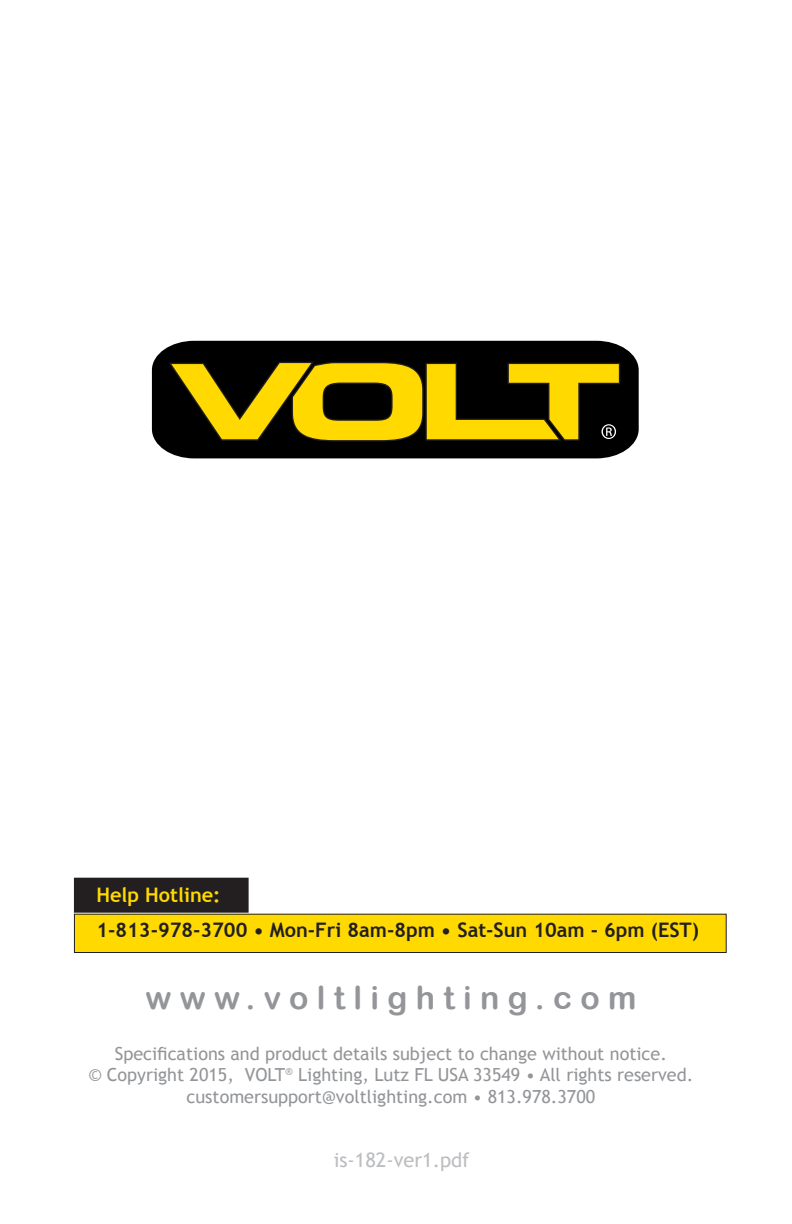
<style>
.page{position:relative;width:792px;height:1224px;background:#fff}
.page>*{position:absolute;margin:0;border:0;box-sizing:border-box;transform-origin:0 0}
.spec_bullets{font:32px "Arial Rounded MT Bold";letter-spacing:.26em;color:#939598}
.t1{font:700 20px "Trebuchet MS";color:#231f20}
.spec_bullets-2{font:20px "Trebuchet MS";color:#bcbdc0}
.t2{font:700 20px "Trebuchet MS";color:#ffd900}
.copyright{font:18px/21.6px "Trebuchet MS";color:#939598;text-align:center}
</style>
<div class="page">
<div style="left:152px;top:341px;width:487px;height:117px;background:#000001"></div>
<svg style="left:168px;top:360px;width:454px;height:83px;background:#7f6c02"></svg>
<div style="left:74px;top:914px;width:652px;height:39px;background:#ffd900"></div>
<div style="left:74px;top:914px;width:652px;height:39px;border:1px solid #231f20"></div>
<div style="left:74px;top:878px;width:174px;height:34px;background:#231f20"></div>
<p class="t2" style="left:96px;top:882px;width:126px">Help Hotline:</p>
<p class="t1" style="left:96px;top:917px;width:604px">1-813-978-3700 • Mon-Fri 8am-8pm • Sat-Sun 10am - 6pm (EST)</p>
<p class="spec_bullets" style="left:145px;top:979px;width:493px">www.voltlighting.com</p>
<p class="copyright" style="left:115px;top:1043px;width:554px">Specifications and product details subject to change without notice.</p>
<p class="copyright" style="left:89px;top:1064px;width:606px">© Copyright 2015, VOLT<sup>®</sup> Lighting, Lutz FL USA 33549 • All rights reserved. customersupport@voltlighting.com • 813.978.3700</p>
<p class="spec_bullets-2" style="left:334px;top:1148px;width:137px">is-182-ver1.pdf</p>
</div>
